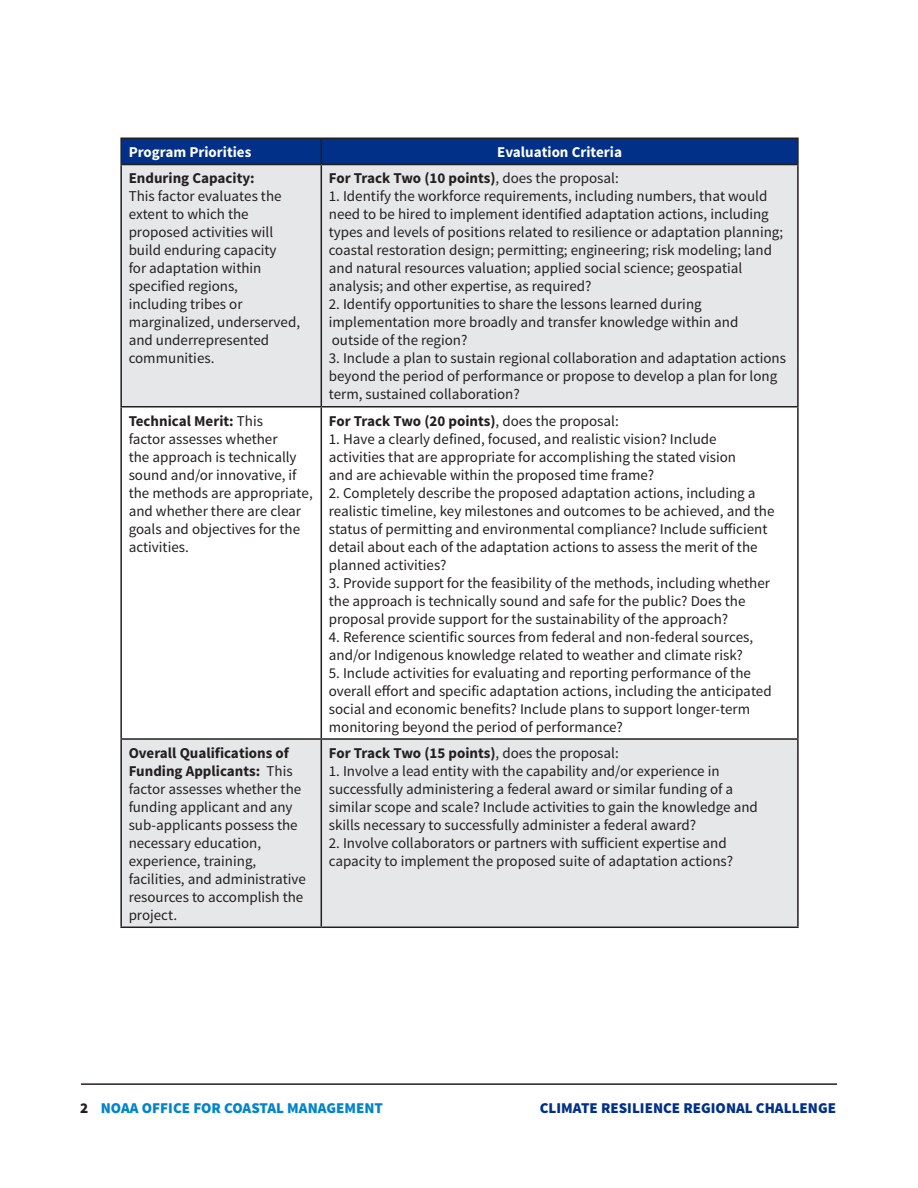
<style>
.page{position:relative;width:918px;height:1188px;background:#fff}
.page>*{position:absolute;margin:0;border:0;box-sizing:border-box;transform-origin:0 0}
.t1{font:15px/18px "Source Sans Pro";color:#231f20}
.t2{font:700 15px "Source Sans Pro";color:#231f20}
.t3{font:700 15px "Source Sans Pro";color:#fff}
.t4{font:900 15px "Source Sans Pro";color:#003087}
.t5{font:900 15px "Source Sans Pro";color:#0085ca}
.s1{font-weight:400}
.s2{font-weight:700}
.s3{color:#231f20}
</style>
<div class="page">
<hr style="left:81px;top:1083px;width:756px;height:2px;background:#231f20">
<div style="left:122px;top:165px;width:675px;height:241px;background:#e6e7e9"></div>
<svg style="left:122px;top:408px;width:675px;height:519px"></svg>
<hr style="left:120px;top:138px;width:201px;height:1px;background:#231f20">
<hr style="left:120px;top:139px;width:2px;height:25px;background:#231f20">
<hr style="left:321px;top:138px;width:478px;height:1px;background:#231f20">
<svg style="left:121px;top:138px;width:676px;height:26px;background:#022e80"></svg>
<hr style="left:797px;top:139px;width:2px;height:25px;background:#231f20">
<hr style="left:120px;top:164px;width:201px;height:1px;background:#231f20">
<hr style="left:120px;top:165px;width:2px;height:241px;background:#231f20">
<hr style="left:321px;top:164px;width:478px;height:1px;background:#231f20">
<hr style="left:321px;top:165px;width:1px;height:241px;background:#231f20">
<hr style="left:797px;top:165px;width:2px;height:241px;background:#231f20">
<hr style="left:120px;top:406px;width:201px;height:2px;background:#231f20">
<hr style="left:120px;top:408px;width:2px;height:330px;background:#231f20">
<hr style="left:321px;top:406px;width:478px;height:2px;background:#231f20">
<hr style="left:321px;top:408px;width:1px;height:330px;background:#231f20">
<hr style="left:797px;top:408px;width:2px;height:330px;background:#231f20">
<hr style="left:120px;top:738px;width:201px;height:2px;background:#231f20">
<hr style="left:120px;top:740px;width:2px;height:187px;background:#231f20">
<hr style="left:321px;top:738px;width:478px;height:2px;background:#231f20">
<hr style="left:321px;top:740px;width:1px;height:187px;background:#231f20">
<hr style="left:797px;top:740px;width:2px;height:187px;background:#231f20">
<hr style="left:120px;top:927px;width:201px;height:1px;background:#231f20">
<hr style="left:321px;top:927px;width:478px;height:1px;background:#231f20">
<p class="t3" style="left:129px;top:142px;width:124px">Program Priorities</p>
<p class="t3" style="left:497px;top:142px;width:126px">Evaluation Criteria</p>
<p class="t2" style="left:129px;top:169px;width:128px">Enduring Capacity:</p>
<p class="t1" style="left:129px;top:188px;width:173px">This factor evaluates the extent to which the proposed activities will build enduring capacity<br>for adaptation within specified regions, including tribes or marginalized, underserved, and underrepresented communities.</p>
<p class="t2" style="left:329px;top:169px;width:292px">For Track Two (10 points)<span class="s1">, does the proposal:</span></p>
<p class="t1" style="left:329px;top:188px;width:456px">1. Identify the workforce requirements, including numbers, that would need to be hired to implement identified adaptation actions, including types and levels of positions related to resilience or adaptation planning; coastal restoration design; permitting; engineering; risk modeling; land and natural resources valuation; applied social science; geospatial analysis; and other expertise, as required?</p>
<p class="t1" style="left:329px;top:296px;width:411px">2. Identify opportunities to share the lessons learned during implementation more broadly and transfer knowledge within and outside of the region?</p>
<p class="t1" style="left:329px;top:350px;width:459px">3. Include a plan to sustain regional collaboration and adaptation actions beyond the period of performance or propose to develop a plan for long term, sustained collaboration?</p>
<p class="t1" style="left:129px;top:412px;width:186px"><span class="s2">Technical Merit:</span> This<br>factor assesses whether<br>the approach is technically sound and/or innovative, if the methods are appropriate, and whether there are clear goals and objectives for the activities.</p>
<p class="t2" style="left:329px;top:411px;width:292px">For Track Two (20 points)<span class="s1">, does the proposal:</span></p>
<p class="t1" style="left:329px;top:430px;width:409px">1. Have a clearly defined, focused, and realistic vision? Include activities that are appropriate for accomplishing the stated vision and are achievable within the proposed time frame?</p>
<p class="t1" style="left:329px;top:484px;width:447px">2. Completely describe the proposed adaptation actions, including a realistic timeline, key milestones and outcomes to be achieved, and the status of permitting and environmental compliance? Include sufficient detail about each of the adaptation actions to assess the merit of the planned activities?</p>
<p class="t1" style="left:329px;top:574px;width:443px">3. Provide support for the feasibility of the methods, including whether the approach is technically sound and safe for the public? Does the proposal provide support for the sustainability of the approach?</p>
<p class="t1" style="left:329px;top:628px;width:426px">4. Reference scientific sources from federal and non-federal sources, and/or Indigenous knowledge related to weather and climate risk?</p>
<p class="t1" style="left:329px;top:664px;width:444px">5. Include activities for evaluating and reporting performance of the overall effort and specific adaptation actions, including the anticipated social and economic benefits? Include plans to support longer-term monitoring beyond the period of performance?</p>
<p class="t1" style="left:129px;top:744px;width:179px"><span class="s2">Overall Qualifications of<br>Funding Applicants:</span> This factor assesses whether the funding applicant and any sub-applicants possess the necessary education, experience, training, facilities, and administrative resources to accomplish the project.</p>
<p class="t2" style="left:329px;top:743px;width:292px">For Track Two (15 points)<span class="s1">, does the proposal:</span></p>
<p class="t1" style="left:329px;top:762px;width:431px">1. Involve a lead entity with the capability and/or experience in successfully administering a federal award or similar funding of a similar scope and scale? Include activities to gain the knowledge and skills necessary to successfully administer a federal award?</p>
<p class="t1" style="left:329px;top:834px;width:406px">2. Involve collaborators or partners with sufficient expertise and capacity to implement the proposed suite of adaptation actions?</p>
<p class="t5" style="left:80px;top:1098px;width:304px"><span class="s3">2</span> NOAA OFFICE FOR COASTAL MANAGEMENT</p>
<p class="t4" style="left:540px;top:1098px;width:298px">CLIMATE RESILIENCE REGIONAL CHALLENGE</p>
</div>
